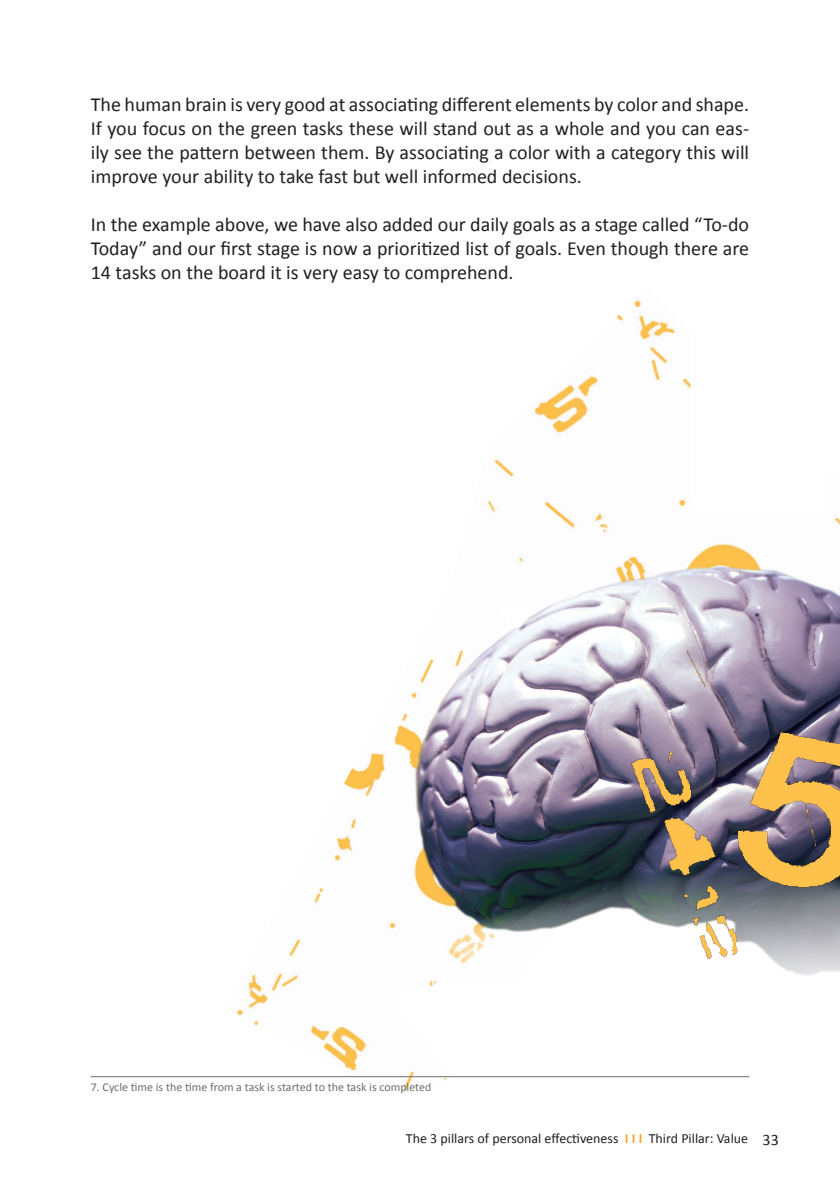
<style>
.page{position:relative;width:840px;height:1191px;background:#fff}
.page>*{position:absolute;margin:0;border:0;box-sizing:border-box;transform-origin:0 0}
.Brødtekst{font:20px/24px "Calibri";color:#231f20;text-align:justify}
.t1{font:14px "Calibri";color:#231f20}
.Brødtekst-2{font:12px "Calibri";color:#6c6d70}
.s1{font-weight:700;color:#faa633}
.s2{font-size:16px}
</style>
<div class="page">
<img style="left:487px;top:299px;width:351px;height:219px">
<img style="left:224px;top:764px;width:375px;height:327px">
<img style="left:369px;top:518px;width:470px;height:457px">
<svg style="left:426px;top:858px;width:171px;height:137px"></svg>
<hr style="left:91px;top:1076px;width:657px;height:1px;background:#6c6d70">
<img style="left:597px;top:629px;width:242px;height:369px">
<div style="left:690px;top:297px;width:138px;height:213px;background:#fff;border-radius:6px"></div>
<p class="Brødtekst" style="left:91px;top:92px;width:659px">The human brain is very good at associating different elements by color and shape.<br>If you focus on the green tasks these will stand out as a whole and you can eas&shy;ily see the pattern between them. By associating a color with a category this will improve your ability to take fast but well informed decisions.</p>
<p class="Brødtekst" style="left:91px;top:212px;width:659px">In the example above, we have also added our daily goals as a stage called “To-do Today” and our first stage is now a prioritized list of goals. Even though there are 14 tasks on the board it is very easy to comprehend.</p>
<p class="Brødtekst-2" style="left:91px;top:1080px;width:342px">7. Cycle time is the time from a task is started to the task is completed</p>
<p class="t1" style="left:405px;top:1130px;width:374px">The 3 pillars of personal effectiveness <span class="s1">I I I</span> Third Pillar: Value <span class="s2">33</span></p>
</div>
